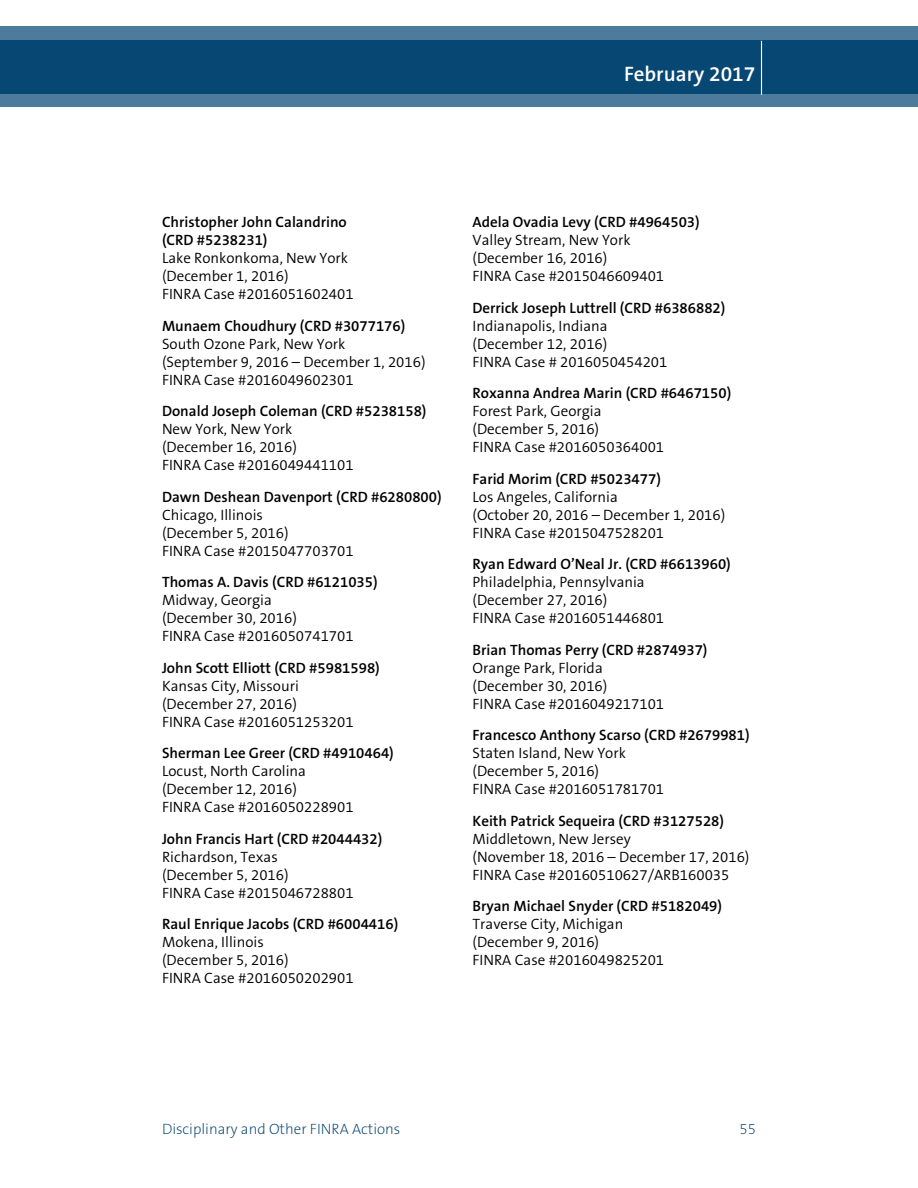
<style>
.page{position:relative;width:918px;height:1188px;background:#fff}
.page>*{position:absolute;margin:0;border:0;box-sizing:border-box;transform-origin:0 0}
.t1{font:600 21px "The Sans B6";color:#fff}
._2col_info{font:300 15px/18px "The Sans B4";color:#000}
._2col_name{font:600 15px/18px "The Sans B6";color:#000}
.t2{font:200 15px "The Sans B2";color:#004270}
</style>
<div class="page">
<svg style="left:0;top:26px;width:918px;height:81px;background:#1e5881"></svg>
<hr style="left:761px;top:41px;width:1px;height:54px;background:#fff">
<h1 class="t1" style="left:624px;top:62px;width:133px">February 2017</h1>
<p class="_2col_name" style="left:162px;top:213px;width:186px">Christopher John Calandrino (CRD #5238231)</p>
<p class="_2col_info" style="left:162px;top:249px;width:188px">Lake Ronkonkoma, New York</p>
<p class="_2col_info" style="left:162px;top:267px;width:128px">(December 1, 2016)</p>
<p class="_2col_info" style="left:162px;top:285px;width:193px">FINRA Case #2016051602401</p>
<p class="_2col_name" style="left:162px;top:317px;width:245px">Munaem Choudhury (CRD #3077176)</p>
<p class="_2col_info" style="left:162px;top:335px;width:185px">South Ozone Park, New York</p>
<p class="_2col_info" style="left:162px;top:353px;width:265px">(September 9, 2016 – December 1, 2016)</p>
<p class="_2col_info" style="left:162px;top:371px;width:193px">FINRA Case #2016049602301</p>
<p class="_2col_name" style="left:162px;top:402px;width:266px">Donald Joseph Coleman (CRD #5238158)</p>
<p class="_2col_info" style="left:162px;top:420px;width:132px">New York, New York</p>
<p class="_2col_info" style="left:162px;top:438px;width:136px">(December 16, 2016)</p>
<p class="_2col_info" style="left:162px;top:456px;width:193px">FINRA Case #2016049441101</p>
<p class="_2col_name" style="left:162px;top:488px;width:281px">Dawn Deshean Davenport (CRD #6280800)</p>
<p class="_2col_info" style="left:162px;top:506px;width:103px">Chicago, Illinois</p>
<p class="_2col_info" style="left:162px;top:524px;width:128px">(December 5, 2016)</p>
<p class="_2col_info" style="left:162px;top:542px;width:193px">FINRA Case #2015047703701</p>
<p class="_2col_name" style="left:162px;top:573px;width:217px">Thomas A. Davis (CRD #6121035)</p>
<p class="_2col_info" style="left:162px;top:591px;width:111px">Midway, Georgia</p>
<p class="_2col_info" style="left:162px;top:609px;width:136px">(December 30, 2016)</p>
<p class="_2col_info" style="left:162px;top:627px;width:193px">FINRA Case #2016050741701</p>
<p class="_2col_name" style="left:162px;top:659px;width:219px">John Scott Elliott (CRD #5981598)</p>
<p class="_2col_info" style="left:162px;top:677px;width:138px">Kansas City, Missouri</p>
<p class="_2col_info" style="left:162px;top:695px;width:193px">(December 27, 2016)<br>FINRA Case #2016051253201</p>
<p class="_2col_name" style="left:162px;top:744px;width:233px">Sherman Lee Greer (CRD #4910464)</p>
<p class="_2col_info" style="left:162px;top:762px;width:146px">Locust, North Carolina</p>
<p class="_2col_info" style="left:162px;top:780px;width:136px">(December 12, 2016)</p>
<p class="_2col_info" style="left:162px;top:798px;width:193px">FINRA Case #2016050228901</p>
<p class="_2col_name" style="left:162px;top:830px;width:222px">John Francis Hart (CRD #2044432)</p>
<p class="_2col_info" style="left:162px;top:848px;width:117px">Richardson, Texas</p>
<p class="_2col_info" style="left:162px;top:866px;width:128px">(December 5, 2016)</p>
<p class="_2col_info" style="left:162px;top:884px;width:193px">FINRA Case #2015046728801</p>
<p class="_2col_name" style="left:162px;top:915px;width:238px">Raul Enrique Jacobs (CRD #6004416)</p>
<p class="_2col_info" style="left:162px;top:933px;width:103px">Mokena, Illinois</p>
<p class="_2col_info" style="left:162px;top:951px;width:128px">(December 5, 2016)</p>
<p class="_2col_info" style="left:162px;top:969px;width:193px">FINRA Case #2016050202901</p>
<p class="_2col_name" style="left:472px;top:213px;width:229px">Adela Ovadia Levy (CRD #4964503)</p>
<p class="_2col_info" style="left:472px;top:231px;width:160px">Valley Stream, New York</p>
<p class="_2col_info" style="left:472px;top:249px;width:193px">(December 16, 2016)<br>FINRA Case #2015046609401</p>
<p class="_2col_name" style="left:472px;top:299px;width:254px">Derrick Joseph Luttrell (CRD #6386882)</p>
<p class="_2col_info" style="left:472px;top:317px;width:137px">Indianapolis, Indiana</p>
<p class="_2col_info" style="left:472px;top:335px;width:136px">(December 12, 2016)</p>
<p class="_2col_info" style="left:472px;top:353px;width:196px">FINRA Case # 2016050454201</p>
<p class="_2col_name" style="left:472px;top:384px;width:260px">Roxanna Andrea Marin (CRD #6467150)</p>
<p class="_2col_info" style="left:472px;top:402px;width:131px">Forest Park, Georgia</p>
<p class="_2col_info" style="left:472px;top:420px;width:193px">(December 5, 2016)<br>FINRA Case #2016050364001</p>
<p class="_2col_name" style="left:472px;top:470px;width:190px">Farid Morim (CRD #5023477)</p>
<p class="_2col_info" style="left:472px;top:488px;width:147px">Los Angeles, California</p>
<p class="_2col_info" style="left:472px;top:506px;width:254px">(October 20, 2016 – December 1, 2016)</p>
<p class="_2col_info" style="left:472px;top:524px;width:193px">FINRA Case #2015047528201</p>
<p class="_2col_name" style="left:472px;top:555px;width:260px">Ryan Edward O’Neal Jr. (CRD #6613960)</p>
<p class="_2col_info" style="left:472px;top:573px;width:174px">Philadelphia, Pennsylvania</p>
<p class="_2col_info" style="left:472px;top:591px;width:193px">(December 27, 2016)<br>FINRA Case #2016051446801</p>
<p class="_2col_name" style="left:472px;top:641px;width:236px">Brian Thomas Perry (CRD #2874937)</p>
<p class="_2col_info" style="left:472px;top:659px;width:132px">Orange Park, Florida</p>
<p class="_2col_info" style="left:472px;top:677px;width:136px">(December 30, 2016)</p>
<p class="_2col_info" style="left:472px;top:695px;width:193px">FINRA Case #2016049217101</p>
<p class="_2col_name" style="left:472px;top:726px;width:279px">Francesco Anthony Scarso (CRD #2679981)</p>
<p class="_2col_info" style="left:472px;top:744px;width:155px">Staten Island, New York</p>
<p class="_2col_info" style="left:472px;top:762px;width:128px">(December 5, 2016)</p>
<p class="_2col_info" style="left:472px;top:780px;width:193px">FINRA Case #2016051781701</p>
<p class="_2col_name" style="left:472px;top:812px;width:253px">Keith Patrick Sequeira (CRD #3127528)</p>
<p class="_2col_info" style="left:472px;top:830px;width:160px">Middletown, New Jersey</p>
<p class="_2col_info" style="left:472px;top:848px;width:279px">(November 18, 2016 – December 17, 2016)</p>
<p class="_2col_info" style="left:472px;top:866px;width:258px">FINRA Case #20160510627/ARB160035</p>
<p class="_2col_name" style="left:472px;top:897px;width:251px">Bryan Michael Snyder (CRD #5182049)</p>
<p class="_2col_info" style="left:472px;top:915px;width:152px">Traverse City, Michigan</p>
<p class="_2col_info" style="left:472px;top:933px;width:128px">(December 9, 2016)</p>
<p class="_2col_info" style="left:472px;top:951px;width:193px">FINRA Case #2016049825201</p>
<p class="t2" style="left:162px;top:1121px;width:240px">Disciplinary and Other FINRA Actions</p>
<p class="t2" style="left:739px;top:1121px;width:18px">55</p>
</div>
